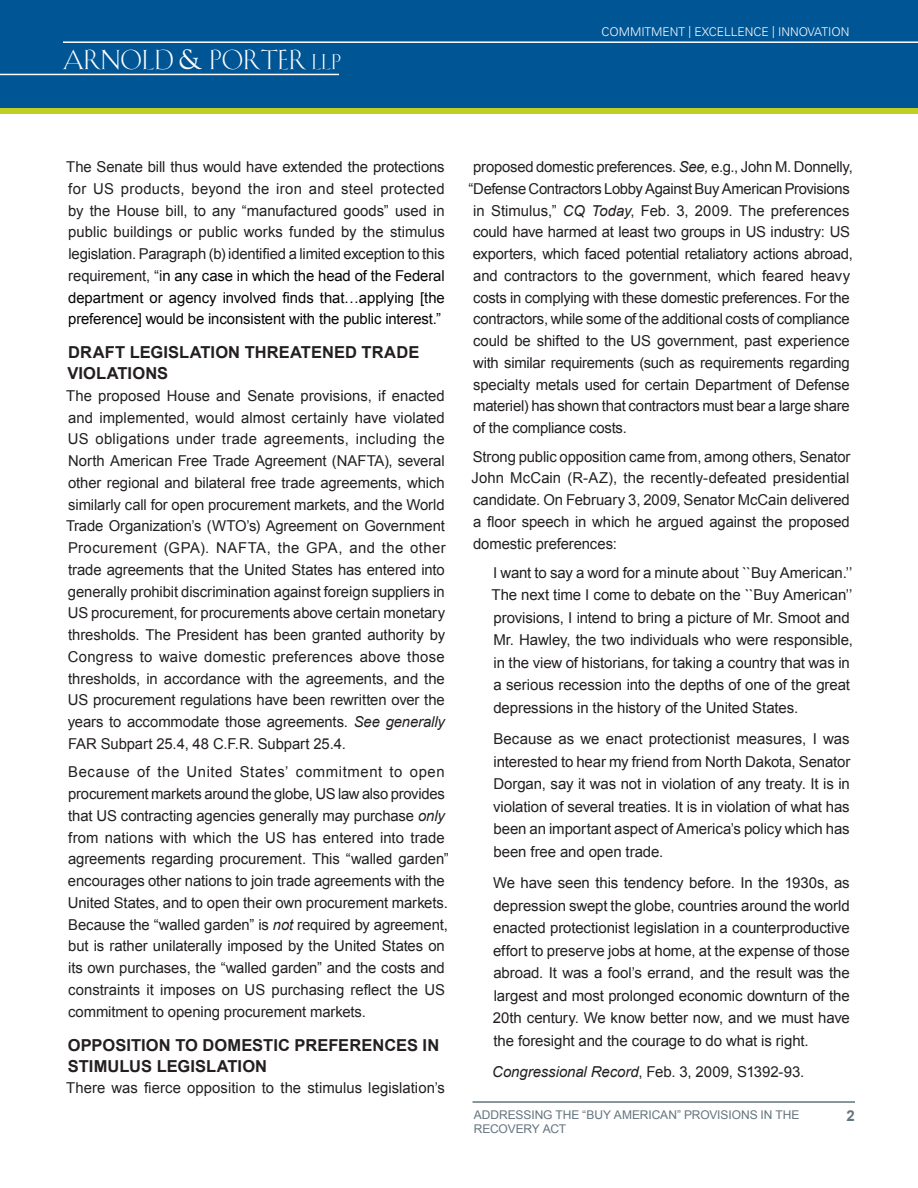
<style>
.page{position:relative;width:918px;height:1188px;background:#fff}
.page>*{position:absolute;margin:0;border:0;box-sizing:border-box;transform-origin:0 0}
.t1{font:27px "Schneidler Initials CS";color:#fff}
.t2{font:700 16.5px/21px "Arial";letter-spacing:.005em;color:#231f20}
.t3{font:15px/21.8px "Arial";letter-spacing:-.01em;color:#231f20;text-align:justify}
.t4{font:700 15px "Arial";color:#64747e}
.t5{font:12px/14.4px "Arial";letter-spacing:-.005em;color:#64747e}
.t6{font:300 12px "Univers";color:#fff}
.s1{font-size:21px}
.s2{color:#040503}
.s3{font-style:italic}
</style>
<div class="page">
<div style="left:0;top:0;width:918px;height:108px;background:#005595"></div>
<hr style="left:63px;top:41px;width:855px;height:2px;background:#fff">
<hr style="left:0;top:74px;width:339px;height:1px;background:#fff">
<hr style="left:472px;top:1101px;width:383px;height:2px;background:#64747e">
<div style="left:0;top:108px;width:918px;height:6px;background:#c1ce23"></div>
<svg style="left:180px;top:49px;width:22px;height:20px"></svg>
<h1 class="t1" style="left:63px;top:44px;width:112px">ARNOLD</h1>
<h1 class="t1" style="left:210px;top:44px;width:133px">PORTER <span class="s1">LLP</span></h1>
<p class="t6" style="left:601px;top:25px;width:249px">COMMITMENT | EXCELLENCE | I NNOVATION</p>
<p class="t3" style="left:66px;top:156px;width:380px">The Senate bill thus would have extended the protections for US products, beyond the iron and steel protected by the House bill, to any “manufactured goods” used in public buildings or public works funded by the stimulus legislation. Paragraph (b) identified a limited exception to this requirement, “i<span class="s2">n any case in which the head of the Federal department or agency involved finds that…applying [the preference] would be inconsistent with the public interest.”</span></p>
<p class="t2" style="left:67px;top:342px;width:353px">DRAFT LEGISLATION THREATENED TRADE<br>VIOLATIONS</p>
<p class="t3" style="left:66px;top:385px;width:381px">The proposed House and Senate provisions, if enacted and implemented, would almost certainly have violated US obligations under trade agreements, including the North American Free Trade Agreement (NAFTA), several other regional and bilateral free trade agreements, which similarly call for open procurement markets, and the World Trade Organization’s (WTO’s) Agreement on Government Procurement (GPA). NAFTA, the GPA, and the other trade agreements that the United States has entered into generally prohibit discrimination against foreign suppliers in US procurement, for procurements above certain monetary thresholds. The President has been granted authority by Congress to waive domestic preferences above those thresholds, in accordance with the agreements, and the US procurement regulations have been rewritten over the years to accommodate those agreements. <span class="s3">See generally </span>FAR Subpart 25.4, 48 C.F.R. Subpart 25.4.</p>
<p class="t3" style="left:68px;top:762px;width:383px;text-align:left">Because of the United States’ commitment to open procurement markets around the globe, US law also provides that US contracting agencies generally may purchase <span class="s3">only </span>from nations with which the US has entered into trade agreements regarding procurement. This “walled garden” encourages other nations to join trade agreements with the United States, and to open their own procurement markets.<br>Because the “walled garden” is <span class="s3">not</span> required by agreement, but is rather unilaterally imposed by the United States on its own purchases, the “walled garden” and the costs and constraints it imposes on US purchasing reflect the US commitment to opening procurement markets.</p>
<p class="t2" style="left:68px;top:1035px;width:373px">OPPOSITION TO DOMESTIC PREFERENCES IN<br>STIMULUS LEGISLATION</p>
<p class="t3" style="left:66px;top:1077px;width:380px">There was fierce opposition to the stimulus legislation’s</p>
<p class="t3" style="left:473px;top:156px;width:381px">proposed domestic preferences. <span class="s3">See,</span> e.g., John M. Donnelly,</p>
<p class="t3" style="left:468px;top:178px;width:383px">“Defense Contractors Lobby Against Buy American Provisions</p>
<p class="t3" style="left:473px;top:200px;width:378px">in Stimulus,” <span class="s3">CQ Today</span>, Feb. 3, 2009. The preferences</p>
<p class="t3" style="left:473px;top:221px;width:379px">could have harmed at least two groups in US industry: US</p>
<p class="t3" style="left:473px;top:243px;width:381px">exporters, which faced potential retaliatory actions abroad,</p>
<p class="t3" style="left:473px;top:265px;width:379px">and contractors to the government, which feared heavy</p>
<p class="t3" style="left:473px;top:287px;width:378px">costs in complying with these domestic preferences. For the</p>
<p class="t3" style="left:473px;top:308px;width:378px">contractors, while some of the additional costs of compliance</p>
<p class="t3" style="left:473px;top:330px;width:378px">could be shifted to the US government, past experience</p>
<p class="t3" style="left:473px;top:352px;width:378px">with similar requirements (such as requirements regarding</p>
<p class="t3" style="left:473px;top:374px;width:378px">specialty metals used for certain Department of Defense</p>
<p class="t3" style="left:473px;top:395px;width:378px">materiel) has shown that contractors must bear a large share</p>
<p class="t3" style="left:473px;top:417px;width:155px">of the compliance costs.</p>
<p class="t3" style="left:471px;top:446px;width:381px">Strong public opposition came from, among others, Senator John McCain (R-AZ), the recently-defeated presidential candidate. On February 3, 2009, Senator McCain delivered a floor speech in which he argued against the proposed domestic preferences:</p>
<p class="t3" style="left:492px;top:562px;width:363px;line-height:22.5px;text-align:left">I want to say a word for a minute about ``Buy American.’’ The next time I come to debate on the ``Buy American’’ provisions, I intend to bring a picture of Mr. Smoot and Mr. Hawley, the two individuals who were responsible, in the view of historians, for taking a country that was in a serious recession into the depths of one of the great depressions in the history of the United States.</p>
<p class="t3" style="left:493px;top:728px;width:359px;line-height:22.5px">Because as we enact protectionist measures, I was interested to hear my friend from North Dakota, Senator Dorgan, say it was not in violation of any treaty. It is in violation of several treaties. It is in violation of what has been an important aspect of America’s policy which has been free and open trade.</p>
<p class="t3" style="left:493px;top:872px;width:359px;line-height:22.5px">We have seen this tendency before. In the 1930s, as depression swept the globe, countries around the world enacted protectionist legislation in a counterproductive effort to preserve jobs at home, at the expense of those abroad. It was a fool’s errand, and the result was the largest and most prolonged economic downturn of the 20th century. We know better now, and we must have the foresight and the courage to do what is right.</p>
<p class="t3" style="left:492px;top:1062px;width:314px"><span class="s3">Congressional Record</span>, Feb. 3, 2009, S1392-93.</p>
<p class="t5" style="left:474px;top:1108px;width:327px">ADDRESSING THE “BUY AMERICAN” PROVISIONS IN THE<br>RECOVERY ACT</p>
<p class="t4" style="left:847px;top:1106px;width:10px">2</p>
</div>
